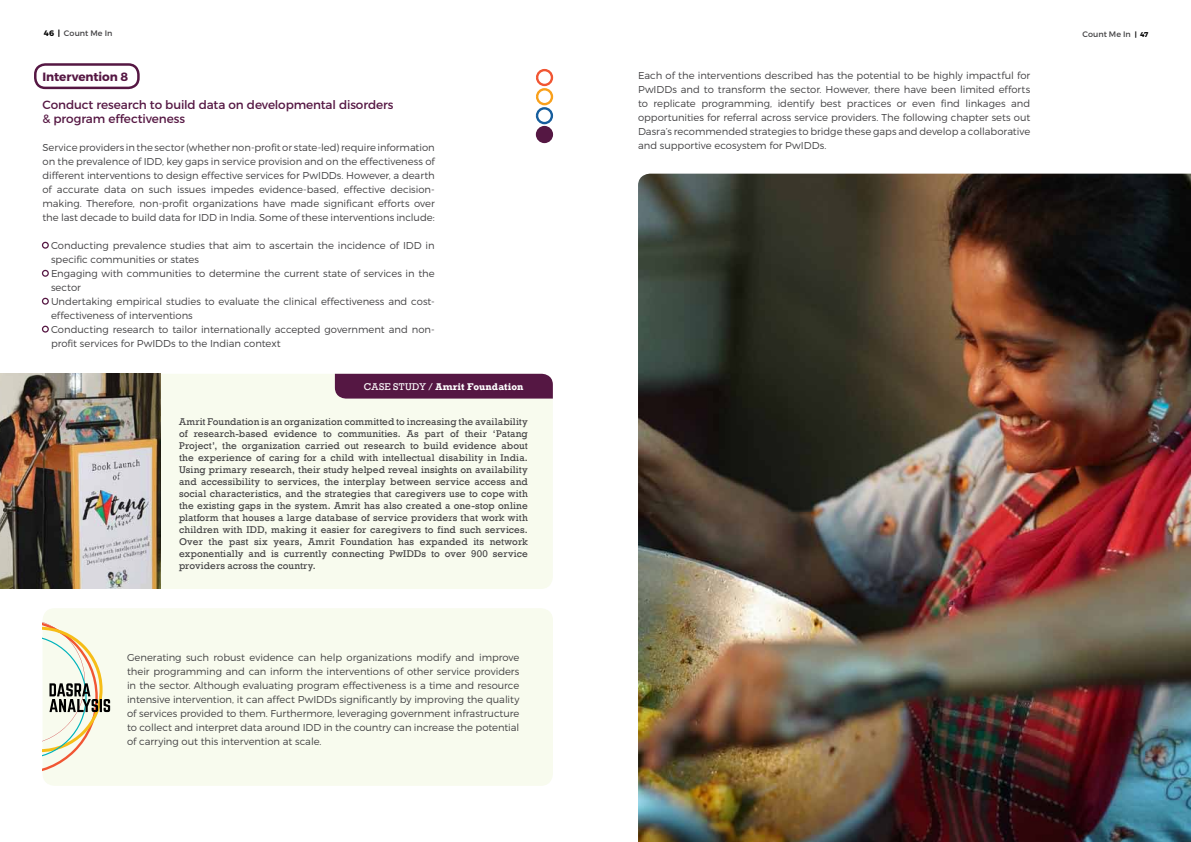
<style>
.page{position:relative;width:1191px;height:842px;background:#fff}
.page>*{position:absolute;margin:0;border:0;box-sizing:border-box;transform-origin:0 0}
.t1{font:12px/14px "Montserrat";letter-spacing:-.01em;color:#551743}
.t2{font:700 12px "Montserrat";letter-spacing:-.01em;color:#551743}
.t3{font:300 10px/14px "Montserrat";letter-spacing:-.005em;color:#414042;text-align:justify}
.t4{font:10px/12px "Rockwell";letter-spacing:.015em;color:#414042;text-align:justify}
.t5{font:700 10px "Rockwell";letter-spacing:.01em;color:#fff}
.t6{font:8px "Montserrat";color:#414042}
.s1{font-weight:700;color:#000}
.s2{font-weight:700;font-size:7px;color:#000}
.s3{font-weight:400}
</style>
<div class="page">
<img style="left:638px;top:174px;width:553px;height:668px">
<div style="left:536px;top:107px;width:17px;height:17px;border:2px solid #165e9e;border-radius:50%"></div>
<div style="left:536px;top:69px;width:17px;height:17px;border:2px solid #f15633;border-radius:50%"></div>
<div style="left:536px;top:88px;width:17px;height:17px;border:2px solid #f9a01b;border-radius:50%"></div>
<div style="left:536px;top:126px;width:17px;height:17px;background:#551743;border-radius:50%"></div>
<div style="left:42px;top:242px;width:7px;height:7px;border:1px solid #551743;border-radius:50%"></div>
<div style="left:42px;top:270px;width:7px;height:7px;border:1px solid #551743;border-radius:50%"></div>
<div style="left:42px;top:298px;width:7px;height:7px;border:1px solid #551743;border-radius:50%"></div>
<div style="left:42px;top:326px;width:7px;height:7px;border:1px solid #551743;border-radius:50%"></div>
<div style="left:43px;top:608px;width:510px;height:178px;background:#f8fbee;border-radius:12px"></div>
<svg style="left:43px;top:622px;width:67px;height:149px"></svg>
<div style="left:161px;top:374px;width:392px;height:215px;background:#f8fbee"></div>
<div style="left:335px;top:374px;width:218px;height:25px;background:#551743"></div>
<img style="left:0;top:374px;width:161px;height:215px">
<div style="left:34px;top:63px;width:106px;height:26px;border:2px solid #551743;border-radius:10px"></div>
<p class="t6" style="left:44px;top:28px;width:70px"><span class="s1">46 |</span> Count Me In</p>
<p class="t6" style="left:1082px;top:29px;width:67px">Count Me In <span class="s2">| 47</span></p>
<p class="t2" style="left:43px;top:69px;width:87px">Intervention 8</p>
<p class="t1" style="left:43px;top:97px;width:352px">Conduct research to build data on developmental disorders &amp; program effectiveness</p>
<p class="t3" style="left:43px;top:140px;width:394px">Service providers in the sector (whether non-profit or state-led) require information on the prevalence of IDD, key gaps in service provision and on the effectiveness of different interventions to design effective services for PwIDDs. However, a dearth of accurate data on such issues impedes evidence-based, effective decision&shy;making. Therefore, non-profit organizations have made significant efforts over the last decade to build data for IDD in India. Some of these interventions include:</p>
<p class="t3" style="left:51px;top:238px;width:385px;text-align:left">Conducting prevalence studies that aim to ascertain the incidence of IDD in specific communities or states<br>Engaging with communities to determine the current state of services in the sector<br>Undertaking empirical studies to evaluate the clinical effectiveness and cost&shy;effectiveness of interventions<br>Conducting research to tailor internationally accepted government and non&shy;profit services for PwIDDs to the Indian context</p>
<p class="t3" style="left:638px;top:68px;width:394px">Each of the interventions described has the potential to be highly impactful for PwIDDs and to transform the sector. However, there have been limited efforts to replicate programming, identify best practices or even find linkages and opportunities for referral across service providers. The following chapter sets out Dasra’s recommended strategies to bridge these gaps and develop a collaborative and supportive ecosystem for PwIDDs.</p>
<p class="t5" style="left:364px;top:380px;width:161px"><span class="s3">CASE STUDY /</span> Amrit Foundation</p>
<p class="t4" style="left:179px;top:416px;width:350px">Amrit Foundation is an organization committed to increasing the availability of research-based evidence to communities. As part of their ‘Patang Project’, the organization carried out research to build evidence about the experience of caring for a child with intellectual disability in India.<br>Using primary research, their study helped reveal insights on availability and accessibility to services, the interplay between service access and social characteristics, and the strategies that caregivers use to cope with the existing gaps in the system. Amrit has also created a one-stop online platform that houses a large database of service providers that work with children with IDD, making it easier for caregivers to find such services.<br>Over the past six years, Amrit Foundation has expanded its network exponentially and is currently connecting PwIDDs to over 900 service providers across the country.</p>
<p class="t3" style="left:127px;top:650px;width:394px">Generating such robust evidence can help organizations modify and improve their programming and can inform the interventions of other service providers in the sector. Although evaluating program effectiveness is a time and resource intensive intervention, it can affect PwIDDs significantly by improving the quality of services provided to them. Furthermore, leveraging government infrastructure to collect and interpret data around IDD in the country can increase the potential of carrying out this intervention at scale.</p>
</div>
